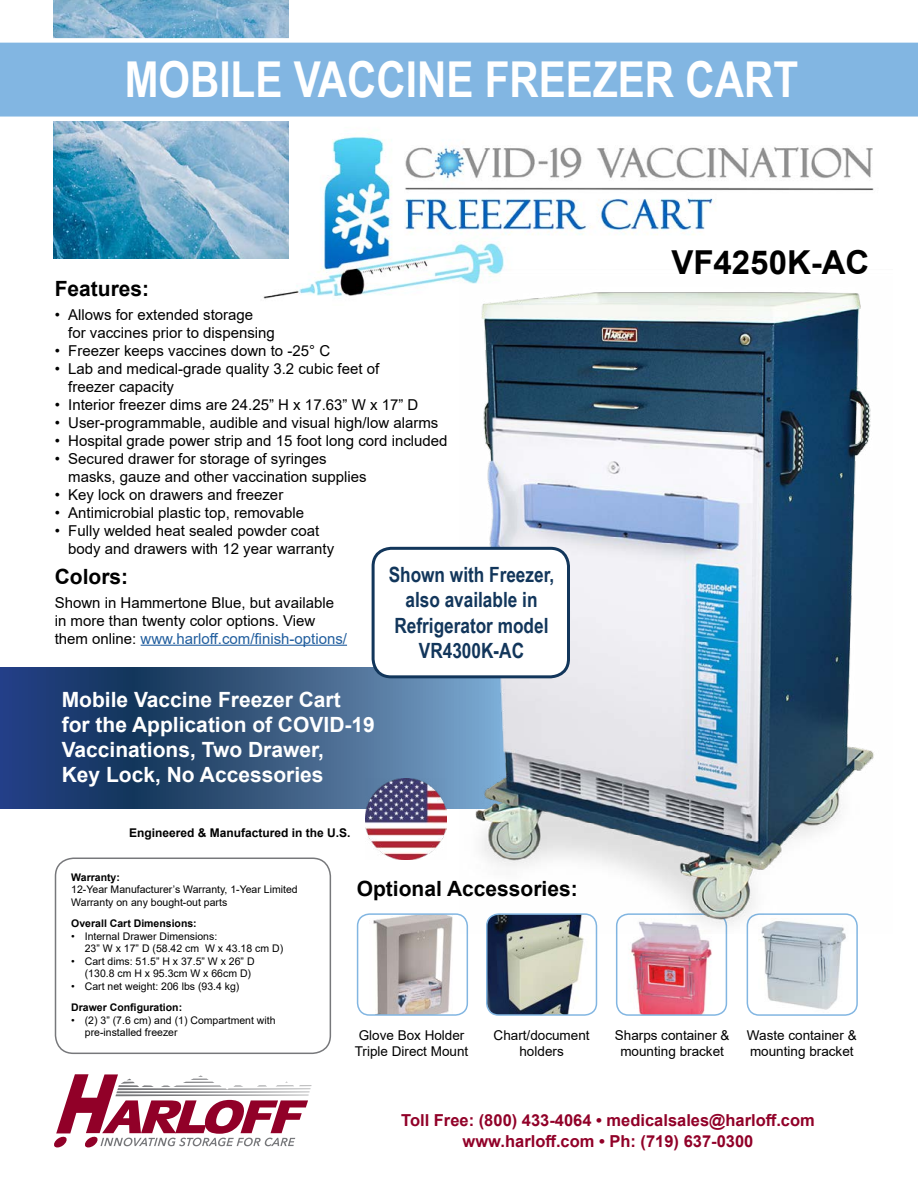
<style>
.page{position:relative;width:918px;height:1188px;background:#fff}
.page>*{position:absolute;margin:0;border:0;box-sizing:border-box;transform-origin:0 0}
.t1{font:700 49.5px "Arial Narrow";color:#fff}
.t2{font:700 33px "Arial";color:#000}
.t3{font:700 21px/25.2px "Arial";color:#fff}
.t4{font:700 21px/25.5px "Arial Narrow";color:#12365b;text-align:center}
.t5{font:700 21px "Arial";color:#000}
.t6{font:700 16.5px/21px "Arial";color:#910028;text-align:center}
.t7{font:15px/18px "Arial";color:#000}
.t8{font:15px/18px "Arial";color:#000101}
.t9{font:13.5px/16.2px "Arial";color:#000101}
.t10{font:700 12px "Arial";color:#000}
.t11{font:10.5px/12.6px "Arial";color:#000}
.t12{font:700 10.5px "Arial";color:#000}
.s1{color:#000}
.s2{color:#215e9e}
</style>
<div class="page">
<svg style="left:0;top:668px;width:460px;height:141px;background:#345681"></svg>
<img style="left:366px;top:778px;width:81px;height:81px">
<div style="left:55px;top:858px;width:276px;height:196px;border:2px solid #77787b;border-radius:18px"></div>
<img style="left:263px;top:136px;width:611px;height:163px">
<div style="left:38px;top:0;width:264px;height:261px;background:#5fa59b;opacity:.25"></div>
<svg style="left:0;top:38px;width:918px;height:83px;background:#8fbde5"></svg>
<svg style="left:54px;top:1074px;width:258px;height:74px"></svg>
<hr style="left:141px;top:645px;width:206px;height:1px;background:#215e9e">
<img style="left:359px;top:915px;width:107px;height:99px">
<div style="left:357px;top:913px;width:111px;height:103px;border:2px solid #82b6e2;border-radius:12px"></div>
<img style="left:488px;top:934px;width:108px;height:80px">
<div style="left:486px;top:913px;width:111px;height:103px;border:2px solid #82b6e2;border-radius:12px"></div>
<img style="left:631px;top:934px;width:81px;height:79px">
<div style="left:616px;top:913px;width:111px;height:103px;border:2px solid #82b6e2;border-radius:12px"></div>
<img style="left:762px;top:934px;width:84px;height:76px">
<div style="left:747px;top:913px;width:111px;height:103px;border:2px solid #82b6e2;border-radius:12px"></div>
<img style="left:460px;top:269px;width:414px;height:665px">
<div style="left:373px;top:548px;width:195px;height:129px;background:#fff;border-radius:18px"></div>
<div style="left:372px;top:547px;width:198px;height:131px;border:3px solid #12365b;border-radius:18px"></div>
<h1 class="t1" style="left:125px;top:43px;width:675px">MOBILE VACCINE FREEZER CART</h1>
<h3 class="t5" style="left:55px;top:273px;width:96px">Features:</h3>
<p class="t7" style="left:68px;top:305px;width:208px;text-indent:-14px">• Allows for extended storage<br>for vaccines prior to dispensing</p>
<p class="t7" style="left:55px;top:341px;width:277px">• Freezer keeps vaccines down to -25° C</p>
<p class="t7" style="left:68px;top:359px;width:312px;text-indent:-14px">• Lab and medical-grade quality 3.2 cubic feet of freezer capacity</p>
<p class="t7" style="left:55px;top:395px;width:365px">• Interior freezer dims are 24.25” H x 17.63” W x 17” D</p>
<p class="t7" style="left:55px;top:413px;width:385px">• User-programmable, audible and visual high/low alarms</p>
<p class="t7" style="left:55px;top:431px;width:394px">• Hospital grade power strip and 15 foot long cord included</p>
<p class="t7" style="left:68px;top:449px;width:300px;text-indent:-13px">• Secured drawer for storage of syringes masks, gauze and other vaccination supplies</p>
<p class="t7" style="left:55px;top:485px;width:230px">• Key lock on drawers and freezer</p>
<p class="t7" style="left:55px;top:503px;width:251px">• Antimicrobial plastic top, removable</p>
<p class="t7" style="left:68px;top:521px;width:267px;text-indent:-14px">• Fully welded heat sealed powder coat body and drawers with 12 year warranty</p>
<h3 class="t5" style="left:55px;top:561px;width:75px">Colors:</h3>
<p class="t8" style="left:55px;top:593px;width:294px"><span class="s1">Shown in Hammertone Blue, but a</span>vailable in more than twenty color options. View them online: <span class="s2">www.harloff.com/finish-options/</span></p>
<h3 class="t4" style="left:389px;top:561px;width:167px">Shown with Freezer, also available in<br>Refrigerator model<br>VR4300K-AC</h3>
<h3 class="t3" style="left:62px;top:687px;width:315px">Mobile Vaccine Freezer Cart<br>for the Application of COVID-19<br>Vaccinations, Two Drawer,<br>Key Lock, No Accessories</h3>
<p class="t10" style="left:129px;top:824px;width:223px">Engineered &amp; Manufactured in the U.S.</p>
<h2 class="t2" style="left:671px;top:239px;width:200px">VF4250K-AC</h2>
<p class="t12" style="left:71px;top:870px;width:50px">Warranty:</p>
<p class="t11" style="left:71px;top:883px;width:228px">12-Year Manufacturer’s Warranty, 1-Year Limited<br>Warranty on any bought-out parts</p>
<p class="t12" style="left:71px;top:916px;width:127px">Overall Cart Dimensions:</p>
<p class="t11" style="left:85px;top:929px;width:200px;text-indent:-14px">• Internal Drawer Dimensions:<br>23” W x 17” D (58.42 cm W x 43.18 cm D)</p>
<p class="t11" style="left:85px;top:955px;width:171px;text-indent:-14px">• Cart dims: 51.5” H x 37.5” W x 26” D (130.8 cm H x 95.3cm W x 66cm D)</p>
<p class="t11" style="left:71px;top:980px;width:170px">• Cart net weight: 206 lbs (93.4 kg)</p>
<p class="t12" style="left:71px;top:1000px;width:112px">Drawer Configuration:</p>
<p class="t11" style="left:85px;top:1013px;width:192px;text-indent:-14px">• (2) 3” (7.6 cm) and (1) Compartment with pre-installed freezer</p>
<h3 class="t5" style="left:357px;top:874px;width:222px">Optional Accessories:</h3>
<p class="t9" style="left:355px;top:1027px;width:115px">Glove Box Holder<br>Triple Direct Mount</p>
<p class="t9" style="left:494px;top:1027px;width:98px;text-align:center">Chart/document holders</p>
<p class="t9" style="left:615px;top:1027px;width:116px;text-align:center">Sharps container &amp; mounting bracket</p>
<p class="t9" style="left:747px;top:1027px;width:111px">Waste container &amp; mounting bracket</p>
<p class="t6" style="left:401px;top:1110px;width:415px">Toll Free: (800) 433-4064 • medicalsales@harloff.com www.harloff.com • Ph: (719) 637-0300</p>
</div>
